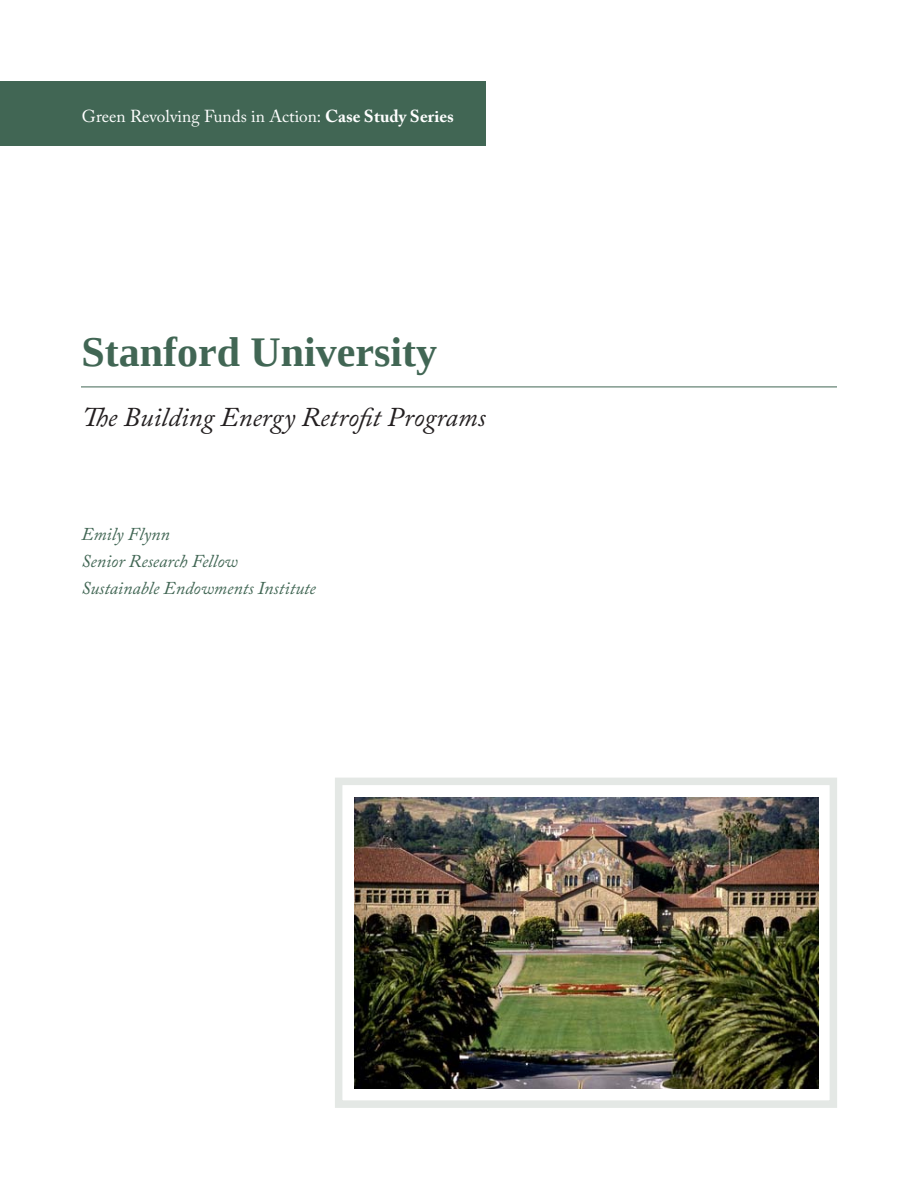
<style>
.page{position:relative;width:918px;height:1188px;background:#fff}
.page>*{position:absolute;margin:0;border:0;box-sizing:border-box;transform-origin:0 0}
.t1{font:700 42px "Tinos";color:#416654}
.t2{font:italic 27px "Adobe Caslon Pro";color:#231f20}
.t3{font:italic 18px/27px "Adobe Caslon Pro";color:#416654}
.t4{font:17.25px "Adobe Caslon Pro";color:#fff}
.s1{font-weight:700}
</style>
<div class="page">
<div style="left:335px;top:778px;width:502px;height:330px;border:8px solid #e4e8e5"></div>
<hr style="left:81px;top:387px;width:756px;height:1px;background:#416654">
<img style="left:354px;top:797px;width:464px;height:291px">
<div style="left:0;top:81px;width:486px;height:65px;background:#416654"></div>
<p class="t4" style="left:82px;top:105px;width:374px">Green Revolving Funds in Action: <span class="s1">Case Study Series</span></p>
<h1 class="t1" style="left:81px;top:329px;width:357px">Stanford University</h1>
<h2 class="t2" style="left:82px;top:401px;width:405px">The Building Energy Retrofit Programs</h2>
<p class="t3" style="left:81px;top:520px;width:236px">Emily Flynn<br>Senior Research Fellow<br>Sustainable Endowments Institute</p>
</div>
